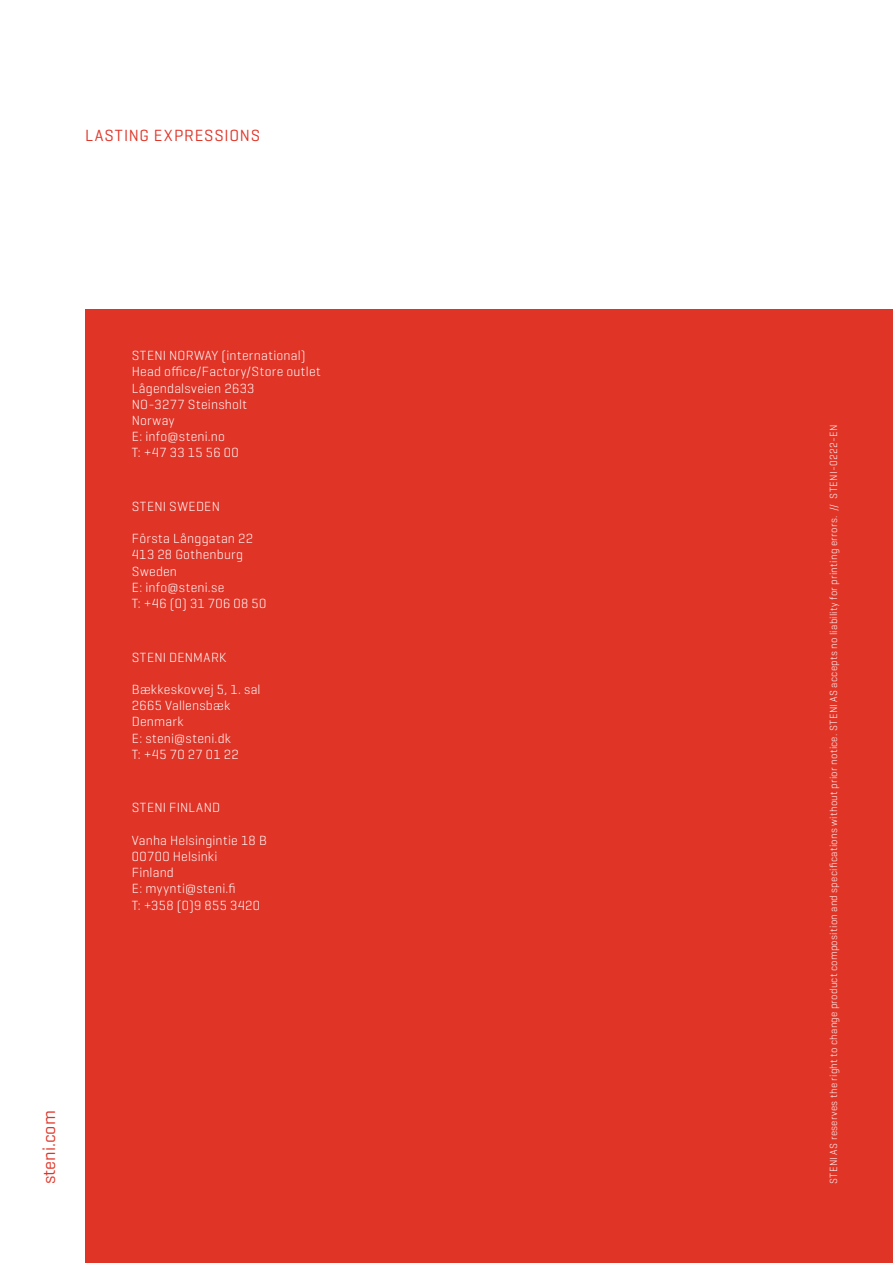
<style>
.page{position:relative;width:893px;height:1263px;background:#fff}
.page>*{position:absolute;margin:0;border:0;box-sizing:border-box;transform-origin:0 0}
.t1{font:18px "Geogrotesque";color:#e03427}
.t2{font:16.5px "Geogrotesque";letter-spacing:.055em;color:#e03427}
.t3{font:300 13.5px/16.2px "Geogrotesque";letter-spacing:.025em;color:#fff}
.t4{font:300 10.5px "Geogrotesque";letter-spacing:.035em;color:#fff}
</style>
<div class="page">
<div style="left:85px;top:309px;width:808px;height:954px;background:#e03427"></div>
<p class="t2" style="left:85px;top:125px;width:176px">LASTING EXPRESSIONS</p>
<p class="t3" style="left:132px;top:347px;width:190px">STENI NORWAY (international)<br>Head office/Factory/Store outlet<br>Lågendalsveien 2633<br>NO-3277 Steinsholt<br>Norway<br>E: info@steni.no<br>T: +47 33 15 56 00</p>
<p class="t3" style="left:132px;top:498px;width:90px">STENI SWEDEN</p>
<p class="t3" style="left:132px;top:530px;width:136px">Första Långgatan 22<br>413 28 Gothenburg<br>Sweden<br>E: info@steni.se<br>T: +46 (0) 31 706 08 50</p>
<p class="t3" style="left:132px;top:648px;width:96px">STENI DENMARK</p>
<p class="t3" style="left:132px;top:681px;width:130px">Bækkeskovvej 5, 1. sal<br>2665 Vallensbæk<br>Denmark<br>E: steni@steni.dk<br>T: +45 70 27 01 22</p>
<p class="t3" style="left:132px;top:799px;width:90px">STENI FINLAND</p>
<p class="t3" style="left:132px;top:832px;width:136px">Vanha Helsingintie 18 B<br>00700 Helsinki<br>Finland<br>E: myynti@steni.fi<br>T: +358 (0)9 855 3420</p>
<h1 class="t1" style="left:38px;top:1184px;width:75px;rotate:-90deg">steni.com</h1>
<p class="t4" style="left:827px;top:1184px;width:761px;rotate:-90deg">STENI AS reserves the right to change product composition and specifications without prior notice. STENI AS accepts no liability for printing errors. // STENI-0222-EN</p>
</div>
